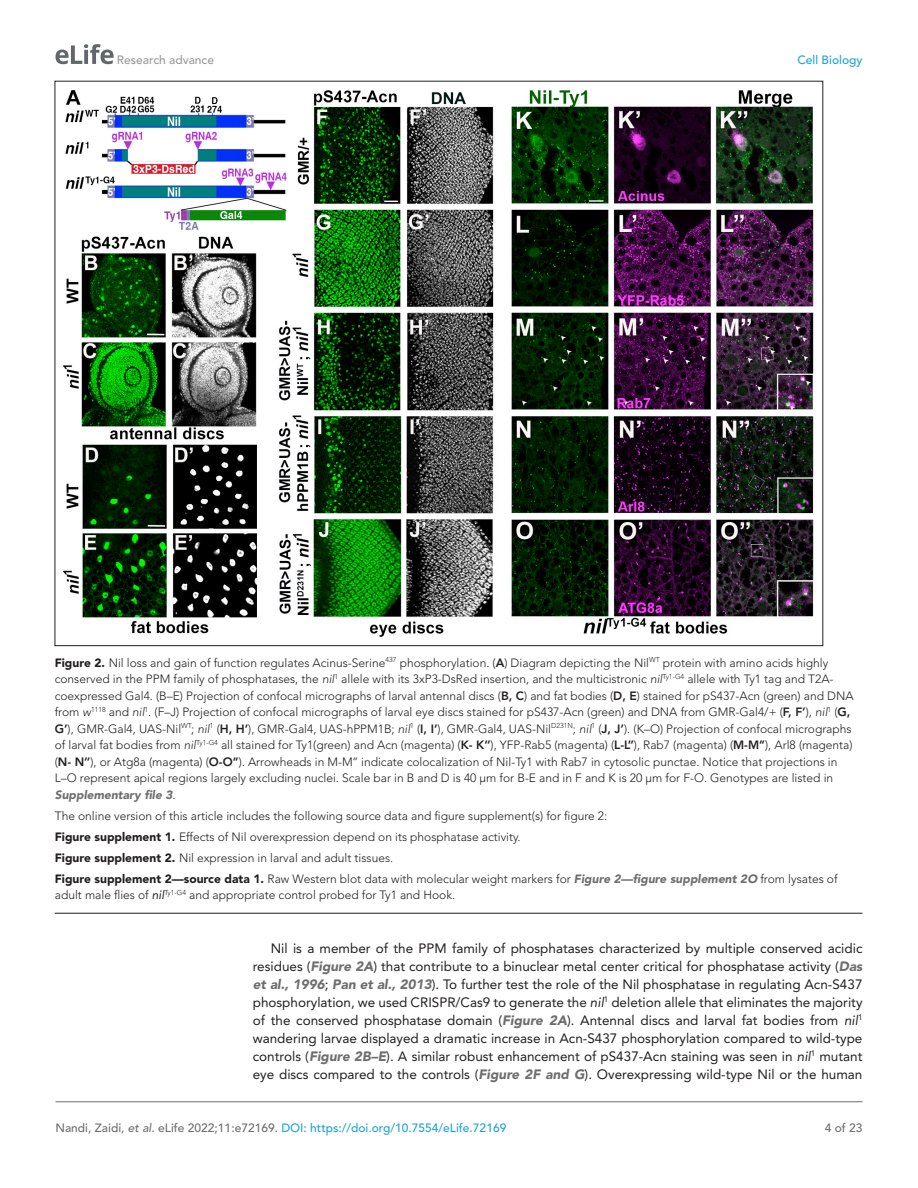
<style>
.page{position:relative;width:918px;height:1188px;background:#fff}
.page>*{position:absolute;margin:0;border:0;box-sizing:border-box;transform-origin:0 0}
.t1{font:13.5px/18px "Avenir LT Std";color:#231f20;text-align:justify}
.t2{font:300 12px/16.5px "Avenir LT Std";color:#231f20}
.t3{font:500 12px "Avenir LT Std";color:#1ea4d7}
.t4{font:500 12px "Avenir LT Std";color:#9a9a9a}
.t5{font:500 12px "Avenir LT Std";color:#6e6e70}
.s1{font-weight:900}
.s2{font-weight:800}
.s3{font-style:italic}
.s4{font-weight:900;font-style:italic;color:#6e6e70}
.s5{font-weight:400;font-style:italic}
.s6{color:#6e6e70}
.s7{font-style:italic;color:#6e6e70}
</style>
<div class="page">
<svg style="left:56px;top:44px;width:58px;height:20px"></svg>
<hr style="left:56px;top:1101px;width:806px;height:1px;background:#6e6e70">
<hr style="left:55px;top:913px;width:807px;height:1px;background:#231f20">
<img style="left:64px;top:90px;width:750px;height:547px">
<p class="t4" style="left:117px;top:53px;width:99px">Research advance</p>
<p class="t3" style="left:797px;top:53px;width:67px">Cell Biology</p>
<p class="t2" style="left:55px;top:655px;width:800px"><span class="s1">Figure 2.</span> Nil loss and gain of function regulates Acinus-Serine<sup>437</sup> phosphorylation. (<span class="s2">A</span>) Diagram depicting the Nil<sup>WT</sup> protein with amino acids highly conserved in the PPM family of phosphatases, the <span class="s3">nil</span><sup>1</sup> allele with its 3xP3-DsRed insertion, and the multicistronic <span class="s3">nil</span><sup>Ty1-G4</sup> allele with Ty1 tag and T2A&shy;coexpressed Gal4. (B–E) Projection of confocal micrographs of larval antennal discs (<span class="s2">B, C</span>) and fat bodies (<span class="s2">D, E</span>) stained for pS437-Acn (green) and DNA from <span class="s3">w</span><sup>1118</sup> and <span class="s3">nil</span><sup>1</sup>. (F–J) Projection of confocal micrographs of larval eye discs stained for pS437-Acn (green) and DNA from GMR-Gal4/+ (<span class="s2">F, F’</span>), <span class="s3">nil</span><sup>1</sup> (<span class="s2">G, G’</span>), GMR-Gal4, UAS-Nil<sup>WT</sup>; <span class="s3">nil</span><sup>1</sup> (<span class="s2">H, H’</span>), GMR-Gal4, UAS-hPPM1B; <span class="s3">nil</span><sup>1</sup> (<span class="s2">I, I’</span>), GMR-Gal4, UAS-Nil<sup>D231N</sup>; <span class="s3">nil</span><sup>1</sup> (<span class="s2">J, J’</span>). (K–O) Projection of confocal micrographs of larval fat bodies from <span class="s3">nil</span><sup>Ty1-G4</sup> all stained for Ty1(green) and Acn (magenta) (<span class="s2">K- K’’</span>), YFP-Rab5 (magenta) (<span class="s2">L-L’’</span>), Rab7 (magenta) (<span class="s2">M-M’’</span>), Arl8 (magenta) (<span class="s2">N- N’’</span>), or Atg8a (magenta) (<span class="s2">O-O’’</span>). Arrowheads in M-M’’ indicate colocalization of Nil-Ty1 with Rab7 in cytosolic punctae. Notice that projections in L–O represent apical regions largely excluding nuclei. Scale bar in B and D is 40 µm for B-E and in F and K is 20 µm for F-O. Genotypes are listed in <span class="s4">Supplementary file 3</span>.</p>
<p class="t2" style="left:55px;top:805px;width:784px;line-height:21px">The online version of this article includes the following source data and figure supplement(s) for figure 2:<br><span class="s1">Figure supplement 1.</span> Effects of Nil overexpression depend on its phosphatase activity.<br><span class="s1">Figure supplement 2.</span> Nil expression in larval and adult tissues.<br><span class="s1">Figure supplement 2—source data 1.</span> Raw Western blot data with molecular weight markers for <span class="s4">Figure 2—figure supplement 2O</span> from lysates of</p>
<p class="t2" style="left:55px;top:887px;width:402px">adult male flies of <span class="s5">nil</span><sup>Ty1-G4</sup> and appropriate control probed for Ty1 and Hook.</p>
<p class="t1" style="left:253px;top:940px;width:611px;text-indent:18px">Nil is a member of the PPM family of phosphatases characterized by multiple conserved acidic residues (<span class="s4">Figure 2A</span>) that contribute to a binuclear metal center critical for phosphatase activity (<span class="s4">Das et al., 1996</span>; <span class="s4">Pan et al., 2013</span>). To further test the role of the Nil phosphatase in regulating Acn-S437 phosphorylation, we used CRISPR/Cas9 to generate the <span class="s3">nil</span><sup>1</sup> deletion allele that eliminates the majority of the conserved phosphatase domain (<span class="s4">Figure 2A</span>). Antennal discs and larval fat bodies from <span class="s3">nil</span><sup>1 </sup>wandering larvae displayed a dramatic increase in Acn-S437 phosphorylation compared to wild-type controls (<span class="s4">Figure 2B–E</span>). A similar robust enhancement of pS437-Acn staining was seen in <span class="s3">nil</span><sup>1</sup> mutant eye discs compared to the controls (<span class="s4">Figure 2F and G</span>). Overexpressing wild-type Nil or the human</p>
<p class="t3" style="left:56px;top:1121px;width:452px"><span class="s6">Nandi, Zaidi</span><span class="s7">, et al</span><span class="s6">. eLife 2022;11:e72169.</span> DOI: https://doi.org/10.7554/eLife.72169</p>
<p class="t5" style="left:825px;top:1121px;width:39px">4 of 23</p>
</div>
